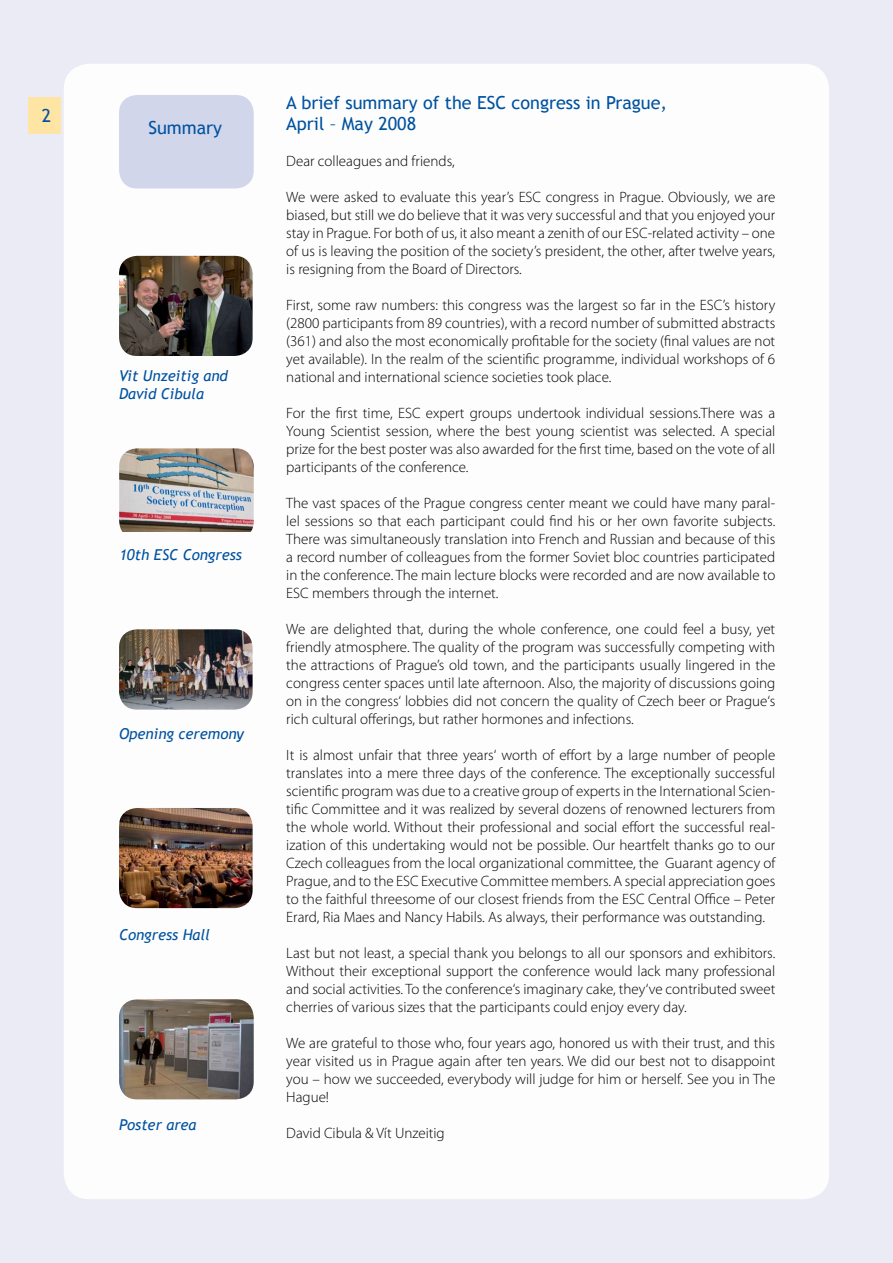
<style>
.page{position:relative;width:893px;height:1263px;background:#eaebf5}
.page>*{position:absolute;margin:0;border:0;box-sizing:border-box;transform-origin:0 0}
.t1{font:18px/21.6px "Trebuchet MS";color:#00529f}
.t2{font:300 15px/18px "Myriad Pro";color:#000;text-align:justify}
.t3{font:italic 15px/18px "Trebuchet MS";color:#00529f}
</style>
<div class="page">
<div style="left:64px;top:64px;width:765px;height:1135px;background:#fff;border-radius:26px"></div>
<div style="left:28px;top:97px;width:33px;height:37px;background:#ffe5a3"></div>
<div style="left:119px;top:95px;width:135px;height:93px;background:#d1d6eb;border-radius:18px"></div>
<img style="left:119px;top:448px;width:135px;height:84px">
<img style="left:119px;top:256px;width:134px;height:100px;border-radius:18px">
<img style="left:119px;top:808px;width:134px;height:100px;border-radius:18px">
<img style="left:119px;top:999px;width:135px;height:100px;border-radius:18px">
<img style="left:119px;top:629px;width:134px;height:81px;border-radius:18px">
<p class="t1" style="left:148px;top:117px;width:75px">Summary</p>
<p class="t3" style="left:119px;top:366px;width:110px">Vit Unzeitig and<br>David Cibula</p>
<p class="t3" style="left:119px;top:546px;width:124px">10th ESC Congress</p>
<p class="t3" style="left:119px;top:725px;width:126px">Opening ceremony</p>
<p class="t3" style="left:119px;top:926px;width:93px">Congress Hall</p>
<p class="t3" style="left:119px;top:1116px;width:79px">Poster area</p>
<p class="t1" style="left:286px;top:92px;width:382px">A brief summary of the ESC congress in Prague,<br>April – May 2008</p>
<p class="t2" style="left:286px;top:152px;width:170px">Dear colleagues and friends,</p>
<p class="t2" style="left:286px;top:188px;width:490px">We were asked to evaluate this year’s ESC congress in Prague. Obviously, we are biased, but still we do believe that it was very successful and that you enjoyed your stay in Prague. For both of us, it also meant a zenith of our ESC-related activity – one of us is leaving the position of the society’s president, the other, after twelve years, is resigning from the Board of Directors.</p>
<p class="t2" style="left:286px;top:296px;width:490px">First, some raw numbers: this congress was the largest so far in the ESC’s history (2800 participants from 89 countries), with a record number of submitted abstracts (361) and also the most economically profitable for the society (final values are not yet available). In the realm of the scientific programme, individual workshops of 6 national and international science societies took place.</p>
<p class="t2" style="left:286px;top:404px;width:490px">For the first time, ESC expert groups undertook individual sessions.There was a Young Scientist session, where the best young scientist was selected. A special prize for the best poster was also awarded for the first time, based on the vote of all participants of the conference.</p>
<p class="t2" style="left:286px;top:494px;width:491px">The vast spaces of the Prague congress center meant we could have many paral&shy;lel sessions so that each participant could find his or her own favorite subjects.<br>There was simultaneously translation into French and Russian and because of this a record number of colleagues from the former Soviet bloc countries participated in the conference. The main lecture blocks were recorded and are now available to ESC members through the internet.</p>
<p class="t2" style="left:286px;top:620px;width:490px">We are delighted that, during the whole conference, one could feel a busy, yet friendly atmosphere. The quality of the program was successfully competing with the attractions of Prague’s old town, and the participants usually lingered in the congress center spaces until late afternoon. Also, the majority of discussions going on in the congress‘ lobbies did not concern the quality of Czech beer or Prague‘s rich cultural offerings, but rather hormones and infections.</p>
<p class="t2" style="left:286px;top:746px;width:491px">It is almost unfair that three years‘ worth of effort by a large number of people translates into a mere three days of the conference. The exceptionally successful scientific program was due to a creative group of experts in the International Scien&shy;tific Committee and it was realized by several dozens of renowned lecturers from the whole world. Without their professional and social effort the successful real&shy;ization of this undertaking would not be possible. Our heartfelt thanks go to our Czech colleagues from the local organizational committee, the Guarant agency of Prague, and to the ESC Executive Committee members. A special appreciation goes to the faithful threesome of our closest friends from the ESC Central Office – Peter Erard, Ria Maes and Nancy Habils. As always, their performance was outstanding.</p>
<p class="t2" style="left:286px;top:944px;width:490px">Last but not least, a special thank you belongs to all our sponsors and exhibitors.<br>Without their exceptional support the conference would lack many professional and social activities. To the conference‘s imaginary cake, they‘ve contributed sweet cherries of various sizes that the participants could enjoy every day.</p>
<p class="t2" style="left:286px;top:1034px;width:491px">We are grateful to those who, four years ago, honored us with their trust, and this year visited us in Prague again after ten years. We did our best not to disappoint you – how we succeeded, everybody will judge for him or herself. See you in The Hague!</p>
<p class="t2" style="left:286px;top:1124px;width:160px">David Cibula &amp; Vít Unzeitig</p>
</div>
